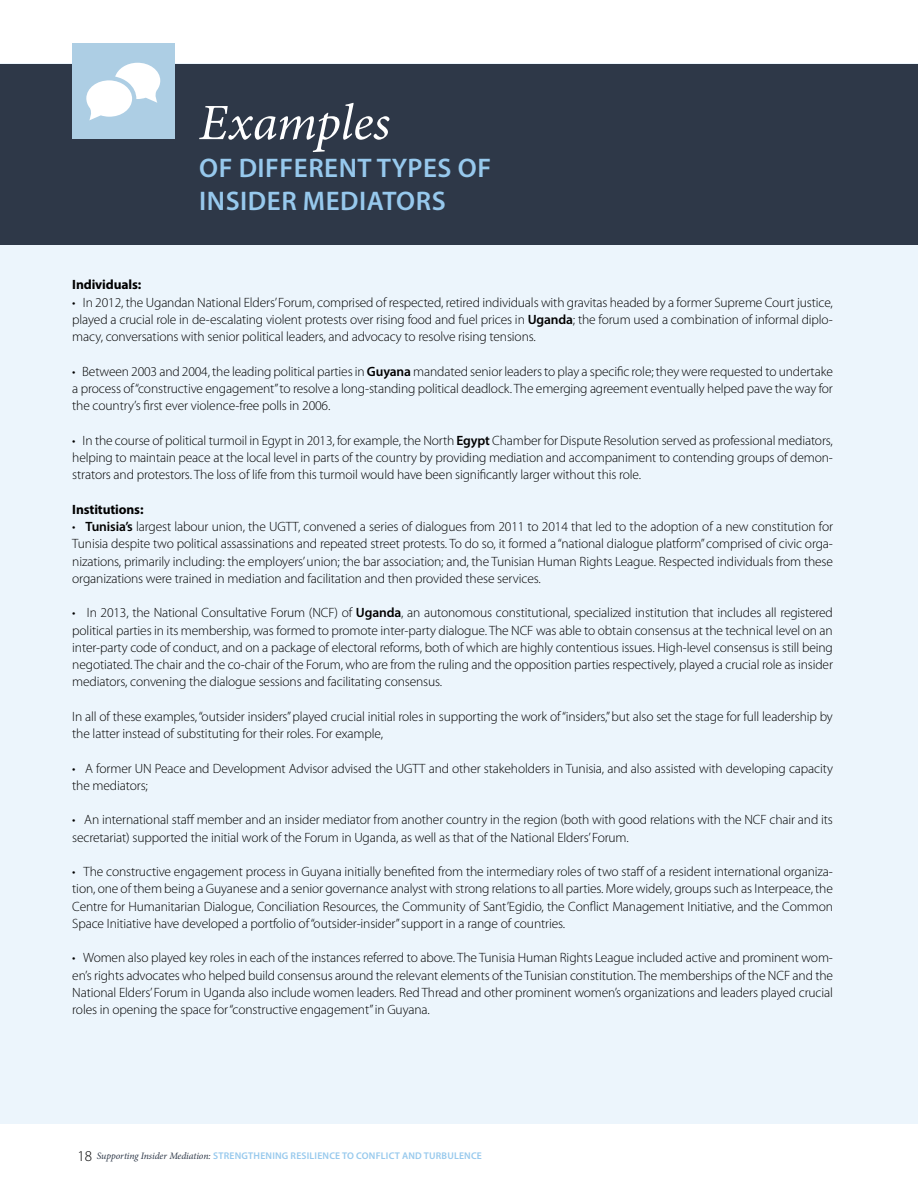
<style>
.page{position:relative;width:918px;height:1188px;background:#fff}
.page>*{position:absolute;margin:0;border:0;box-sizing:border-box;transform-origin:0 0}
.t1{font:italic 51px "Minion Pro";letter-spacing:-.01em;color:#fff}
.t2{font:600 27px/33px "Myriad Pro";letter-spacing:.02em;color:#97c9ed}
.t3{font:300 13.5px/17.2px "Myriad Pro";letter-spacing:-.01em;color:#000;text-align:justify}
.t4{font:700 13.5px "Myriad Pro";letter-spacing:-.01em;color:#000}
.t5{font:600 9.75px "Myriad Pro";letter-spacing:.02em;color:#97c9ed}
.s1{font-weight:600}
.s2{font-weight:300;font-size:15px;color:#000}
.s3{font-family:"Minion Pro";font-weight:400;font-style:italic;color:#2e3848}
</style>
<div class="page">
<div style="left:0;top:64px;width:918px;height:1060px;background:#ecf5fc"></div>
<div style="left:0;top:64px;width:918px;height:180px;background:#2e3848"></div>
<div style="left:72px;top:44px;width:102px;height:95px;background:#adcee4"></div>
<svg style="left:86px;top:62px;width:74px;height:58px"></svg>
<h1 class="t1" style="left:199px;top:88px;width:193px">Examples</h1>
<h2 class="t2" style="left:199px;top:151px;width:293px">OF DIFFERENT TYPES OF<br>INSIDER MEDIATORS</h2>
<p class="t4" style="left:72px;top:276px;width:71px">Individuals:</p>
<p class="t3" style="left:72px;top:294px;width:762px">• In 2012, the Ugandan National Elders’ Forum, comprised of respected, retired individuals with gravitas headed by a former Supreme Court justice, played a crucial role in de-escalating violent protests over rising food and fuel prices in <span class="s1">UGANDA</span>; the forum used a combination of informal diplo&shy;macy, conversations with senior political leaders, and advocacy to resolve rising tensions.</p>
<p class="t3" style="left:72px;top:363px;width:762px">• Between 2003 and 2004, the leading political parties in <span class="s1">GUYANA</span> mandated senior leaders to play a specific role; they were requested to undertake a process of “constructive engagement” to resolve a long-standing political deadlock. The emerging agreement eventually helped pave the way for the country’s first ever violence-free polls in 2006.</p>
<p class="t3" style="left:72px;top:432px;width:762px">• In the course of political turmoil in Egypt in 2013, for example, the North <span class="s1">EGYPT</span> Chamber for Dispute Resolution served as professional mediators, helping to maintain peace at the local level in parts of the country by providing mediation and accompaniment to contending groups of demon&shy;strators and protestors. The loss of life from this turmoil would have been significantly larger without this role.</p>
<p class="t4" style="left:72px;top:500px;width:73px">Institutions:</p>
<p class="t3" style="left:72px;top:518px;width:762px">• <span class="s1">TUNISIA’S</span> largest labour union, the UGTT, convened a series of dialogues from 2011 to 2014 that led to the adoption of a new constitution for Tunisia despite two political assassinations and repeated street protests. To do so, it formed a “national dialogue platform” comprised of civic orga&shy;nizations, primarily including: the employers’ union; the bar association; and, the Tunisian Human Rights League. Respected individuals from these organizations were trained in mediation and facilitation and then provided these services.</p>
<p class="t3" style="left:72px;top:604px;width:762px">• In 2013, the National Consultative Forum (NCF) of <span class="s1">UGANDA</span>, an autonomous constitutional, specialized institution that includes all registered political parties in its membership, was formed to promote inter-party dialogue. The NCF was able to obtain consensus at the technical level on an inter-party code of conduct, and on a package of electoral reforms, both of which are highly contentious issues. High-level consensus is still being negotiated. The chair and the co-chair of the Forum, who are from the ruling and the opposition parties respectively, played a crucial role as insider mediators, convening the dialogue sessions and facilitating consensus.</p>
<p class="t3" style="left:72px;top:708px;width:762px">In all of these examples, “outsider insiders” played crucial initial roles in supporting the work of “insiders,” but also set the stage for full leadership by the latter instead of substituting for their roles. For example,</p>
<p class="t3" style="left:72px;top:760px;width:762px">• A former UN Peace and Development Advisor advised the UGTT and other stakeholders in Tunisia, and also assisted with developing capacity the mediators;</p>
<p class="t3" style="left:72px;top:811px;width:762px">• An international staff member and an insider mediator from another country in the region (both with good relations with the NCF chair and its secretariat) supported the initial work of the Forum in Uganda, as well as that of the National Elders’ Forum.</p>
<p class="t3" style="left:72px;top:863px;width:762px">• The constructive engagement process in Guyana initially benefited from the intermediary roles of two staff of a resident international organiza&shy;tion, one of them being a Guyanese and a senior governance analyst with strong relations to all parties. More widely, groups such as Interpeace, the Centre for Humanitarian Dialogue, Conciliation Resources, the Community of Sant’Egidio, the Conflict Management Initiative, and the Common Space Initiative have developed a portfolio of “outsider-insider” support in a range of countries.</p>
<p class="t3" style="left:72px;top:949px;width:762px">• Women also played key roles in each of the instances referred to above. The Tunisia Human Rights League included active and prominent wom&shy;en’s rights advocates who helped build consensus around the relevant elements of the Tunisian constitution. The memberships of the NCF and the National Elders’ Forum in Uganda also include women leaders. Red Thread and other prominent women’s organizations and leaders played crucial roles in opening the space for “constructive engagement” in Guyana.</p>
<p class="t5" style="left:78px;top:1150px;width:406px"><span class="s2">18</span> <span class="s3">Supporting Insider Mediation:</span> STRENGTHENING RESILIENCE TO CONFLICT AND TURBULENCE</p>
</div>
